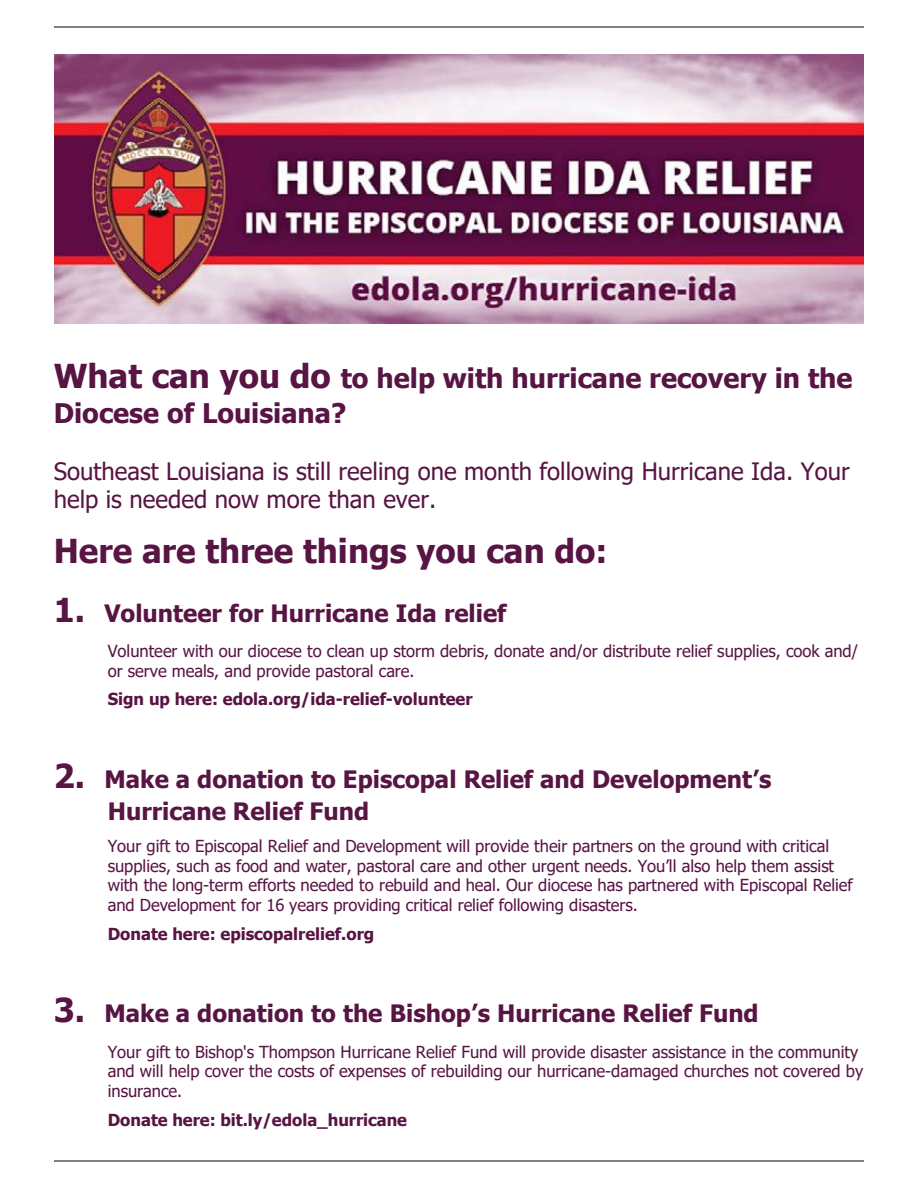
<style>
.page{position:relative;width:918px;height:1188px;background:#fff}
.page>*{position:absolute;margin:0;border:0;box-sizing:border-box;transform-origin:0 0}
.t1{font:700 33px "Tahoma";color:#581443}
.t2{font:700 27px/34.5px "Tahoma";color:#581443}
.t3{font:700 24px/32.2px "Tahoma";color:#581443}
.t4{font:24px/28.7px "Tahoma";color:#581443}
.t5{font:16.5px/19.6px "Tahoma";color:#581443}
.t6{font:700 16.5px "Tahoma";color:#581443}
.s1{font-size:33px}
</style>
<div class="page">
<hr style="left:54px;top:27px;width:810px;height:1px;background:#000">
<hr style="left:54px;top:1161px;width:810px;height:1px;background:#000">
<img style="left:54px;top:54px;width:810px;height:270px">
<h2 class="t2" style="left:54px;top:362px;width:800px"><span class="s1">What can you do</span> to help with hurricane recovery in the<br>Diocese of Louisiana?</h2>
<h3 class="t4" style="left:54px;top:458px;width:798px">Southeast Louisiana is still reeling one month following Hurricane Ida. Your help is needed now more than ever.</h3>
<h1 class="t1" style="left:54px;top:528px;width:555px">Here are three things you can do:</h1>
<h3 class="t3" style="left:54px;top:598px;width:454px"><span class="s1">1.</span> Volunteer for Hurricane Ida relief</h3>
<p class="t5" style="left:108px;top:642px;width:752px">Volunteer with our diocese to clean up storm debris, donate and/or distribute relief supplies, cook and/ or serve meals, and provide pastoral care.</p>
<p class="t6" style="left:108px;top:688px;width:366px">Sign up here: edola.org/ida-relief-volunteer</p>
<h3 class="t3" style="left:108px;top:764px;width:665px;text-indent:-54px"><span class="s1">2.</span> Make a donation to Episcopal Relief and Development’s<br>Hurricane Relief Fund</h3>
<p class="t5" style="left:108px;top:837px;width:747px">Your gift to Episcopal Relief and Development will provide their partners on the ground with critical supplies, such as food and water, pastoral care and other urgent needs. You’ll also help them assist with the long-term efforts needed to rebuild and heal. Our diocese has partnered with Episcopal Relief and Development for 16 years providing critical relief following disasters.</p>
<p class="t6" style="left:108px;top:922px;width:268px">Donate here: episcopalrelief.org</p>
<h3 class="t3" style="left:54px;top:998px;width:706px"><span class="s1">3.</span> Make a donation to the Bishop’s Hurricane Relief Fund</h3>
<p class="t5" style="left:108px;top:1043px;width:757px">Your gift to Bishop's Thompson Hurricane Relief Fund will provide disaster assistance in the community and will help cover the costs of expenses of rebuilding our hurricane-damaged churches not covered by insurance.</p>
<p class="t6" style="left:108px;top:1108px;width:301px">Donate here: bit.ly/edola_hurricane</p>
</div>
